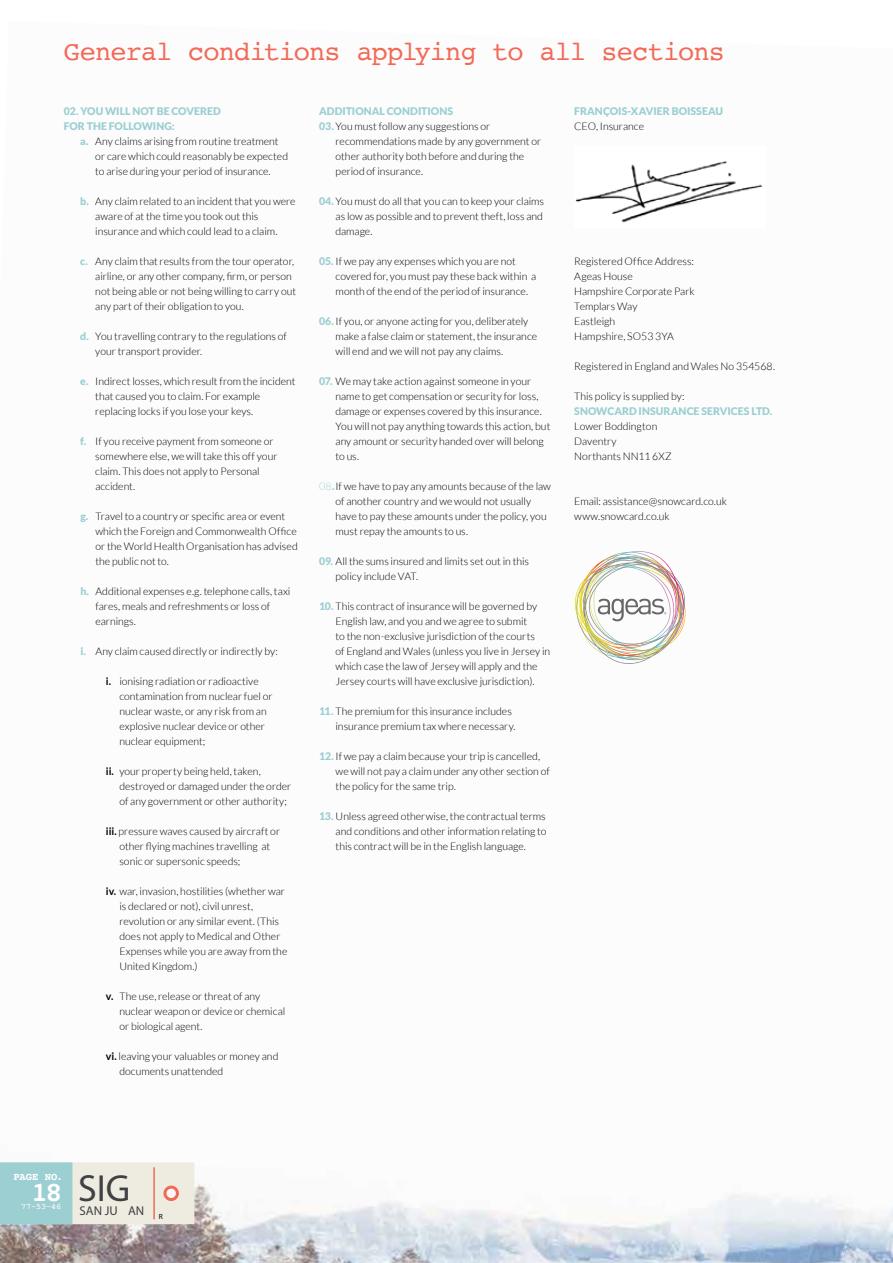
<style>
.page{position:relative;width:893px;height:1263px;background:#fff}
.page>*{position:absolute;margin:0;border:0;box-sizing:border-box;transform-origin:0 0}
.t1{font:37.8px "Myriad Pro";color:#414042}
.t2{font:27px "Courier";letter-spacing:-.03em;color:#f26a57}
.t3{font:700 27px "Courier";color:#fff}
.t4{font:12.75px "Myriad Pro";color:#414042}
.t5{font:300 10.5px/15px "Lato";color:#000}
.t6{font:900 10.5px/15px "Lato";letter-spacing:.005em;color:#9ccfd2}
.t7{font:700 10.5px "Courier";letter-spacing:.005em;color:#fff}
.t8{font:700 8.25px "Courier New";color:#f1f1f2}
.s1{font-weight:900;color:#9ccfd2}
.s2{font-weight:700}
.s3{color:#9ccfd2}
</style>
<div class="page">
<img style="left:0;top:1163px;width:893px;height:100px">
<svg style="left:0;top:1162px;width:194px;height:62px;background:#cee1da"></svg>
<hr style="left:153px;top:1167px;width:2px;height:52px;background:#f26a57">
<div style="left:163px;top:1185px;width:16px;height:16px;border:3px solid #f26a57;border-radius:50%"></div>
<img style="left:575px;top:161px;width:187px;height:62px">
<img style="left:574px;top:551px;width:112px;height:113px">
<h2 class="t2" style="left:64px;top:30px;width:663px">General conditions applying to all sections</h2>
<p class="t6" style="left:64px;top:103px;width:159px">02. YOU WILL NOT BE COVERED<br>FOR THE FOLLOWING:</p>
<p class="t5" style="left:95px;top:134px;width:194px;text-indent:-15px"><span class="s1">a.</span> Any claims arising from routine treatment or care which could reasonably be expected to arise during your period of insurance.</p>
<p class="t5" style="left:95px;top:194px;width:202px;text-indent:-15px"><span class="s1">b.</span> Any claim related to an incident that you were aware of at the time you took out this insurance and which could lead to a claim.</p>
<p class="t5" style="left:95px;top:254px;width:202px;text-indent:-15px"><span class="s1">c.</span> Any claim that results from the tour operator, airline, or any other company, firm, or person not being able or not being willing to carry out any part of their obligation to you.</p>
<p class="t5" style="left:95px;top:329px;width:193px;text-indent:-15px"><span class="s1">d.</span> You travelling contrary to the regulations of your transport provider.</p>
<p class="t5" style="left:95px;top:374px;width:202px;text-indent:-15px"><span class="s1">e.</span> Indirect losses, which result from the incident that caused you to claim. For example replacing locks if you lose your keys.</p>
<p class="t5" style="left:95px;top:434px;width:184px;text-indent:-15px"><span class="s1">f.</span> If you receive payment from someone or somewhere else, we will take this off your claim. This does not apply to Personal accident.</p>
<p class="t5" style="left:95px;top:509px;width:204px;text-indent:-15px"><span class="s1">g.</span> Travel to a country or specific area or event which the Foreign and Commonwealth Office or the World Health Organisation has advised the public not to.</p>
<p class="t5" style="left:95px;top:584px;width:196px;text-indent:-15px"><span class="s1">h.</span> Additional expenses e.g. telephone calls, taxi fares, meals and refreshments or loss of earnings.</p>
<p class="t5" style="left:80px;top:644px;width:199px"><span class="s1">i.</span> Any claim caused directly or indirectly by:</p>
<p class="t5" style="left:119px;top:674px;width:155px;text-indent:-14px"><span class="s2">i.</span> ionising radiation or radioactive contamination from nuclear fuel or nuclear waste, or any risk from an explosive nuclear device or other nuclear equipment;</p>
<p class="t5" style="left:119px;top:764px;width:173px;text-indent:-14px"><span class="s2">ii.</span> your property being held, taken, destroyed or damaged under the order of any government or other authority;</p>
<p class="t5" style="left:119px;top:824px;width:162px;text-indent:-13px"><span class="s2">iii.</span> pressure waves caused by aircraft or other flying machines travelling at sonic or supersonic speeds;</p>
<p class="t5" style="left:119px;top:884px;width:170px;text-indent:-13px"><span class="s2">iv.</span> war, invasion, hostilities (whether war is declared or not), civil unrest, revolution or any similar event. (This does not apply to Medical and Other Expenses while you are away from the United Kingdom.)</p>
<p class="t5" style="left:119px;top:989px;width:167px;text-indent:-14px"><span class="s2">v.</span> The use, release or threat of any nuclear weapon or device or chemical or biological agent.</p>
<p class="t5" style="left:119px;top:1049px;width:160px;text-indent:-14px"><span class="s2">vi.</span> leaving your valuables or money and documents unattended</p>
<p class="t6" style="left:319px;top:103px;width:136px">ADDITIONAL CONDITIONS</p>
<p class="t5" style="left:336px;top:119px;width:207px;text-indent:-17px"><span class="s1">03.</span> You must follow any suggestions or recommendations made by any government or other authority both before and during the period of insurance.</p>
<p class="t5" style="left:336px;top:194px;width:210px;text-align:justify;text-indent:-16px"><span class="s1">04.</span>You must do all that you can to keep your claims as low as possible and to prevent theft, loss and damage.</p>
<p class="t5" style="left:336px;top:254px;width:202px;text-indent:-17px"><span class="s1">05.</span> If we pay any expenses which you are not covered for, you must pay these back within a month of the end of the period of insurance.</p>
<p class="t5" style="left:336px;top:314px;width:203px;text-indent:-16px"><span class="s1">06.</span> If you, or anyone acting for you, deliberately make a false claim or statement, the insurance will end and we will not pay any claims.</p>
<p class="t5" style="left:336px;top:374px;width:216px;text-indent:-16px"><span class="s1">07.</span> We may take action against someone in your name to get compensation or security for loss, damage or expenses covered by this insurance.<br>You will not pay anything towards this action, but any amount or security handed over will belong to us.</p>
<p class="t5" style="left:335px;top:479px;width:217px;text-indent:-16px"><span class="s3">08</span><span class="s1">.</span>If we have to pay any amounts because of the law of another country and we would not usually have to pay these amounts under the policy, you must repay the amounts to us.</p>
<p class="t5" style="left:336px;top:554px;width:195px;text-indent:-17px"><span class="s1">09.</span> All the sums insured and limits set out in this policy include VAT.</p>
<p class="t5" style="left:336px;top:599px;width:216px;text-indent:-17px"><span class="s1">10.</span> This contract of insurance will be governed by English law, and you and we agree to submit<br>to the non-exclusive jurisdiction of the courts<br>of England and Wales (unless you live in Jersey in which case the law of Jersey will apply and the Jersey courts will have exclusive jurisdiction).</p>
<p class="t5" style="left:336px;top:704px;width:181px;text-indent:-17px"><span class="s1">11.</span> The premium for this insurance includes insurance premium tax where necessary.</p>
<p class="t5" style="left:336px;top:749px;width:216px;text-indent:-17px"><span class="s1">12.</span> If we pay a claim because your trip is cancelled, we will not pay a claim under any other section of the policy for the same trip.</p>
<p class="t5" style="left:336px;top:809px;width:212px;text-align:justify;text-indent:-17px"><span class="s1">13.</span> Unless agreed otherwise, the contractual terms and conditions and other information relating to this contract will be in the English language.</p>
<p class="t6" style="left:574px;top:103px;width:150px">FRANÇOIS-XAVIER BOISSEAU</p>
<p class="t5" style="left:574px;top:119px;width:71px">CEO, Insurance</p>
<p class="t5" style="left:574px;top:254px;width:122px">Registered Office Address:<br>Ageas House<br>Hampshire Corporate Park<br>Templars Way<br>Eastleigh<br>Hampshire, SO53 3YA</p>
<p class="t5" style="left:574px;top:359px;width:202px">Registered in England and Wales No 354568.</p>
<p class="t5" style="left:574px;top:389px;width:112px">This policy is supplied by:</p>
<p class="t6" style="left:574px;top:403px;width:200px">SNOWCARD INSURANCE SERVICES LTD.</p>
<p class="t5" style="left:574px;top:419px;width:99px">Lower Boddington<br>Daventry<br>Northants NN11 6XZ</p>
<p class="t5" style="left:574px;top:494px;width:154px">Email: assistance@snowcard.co.uk www.snowcard.co.uk</p>
<p class="t7" style="left:13px;top:1168px;width:51px">PAGE NO.</p>
<h2 class="t3" style="left:31px;top:1171px;width:32px">18</h2>
<p class="t8" style="left:21px;top:1201px;width:41px">77-53-46</p>
<h1 class="t1" style="left:78px;top:1164px;width:54px">SIG</h1>
<p class="t4" style="left:80px;top:1203px;width:85px">SAN JU AN <sub>R</sub></p>
</div>
